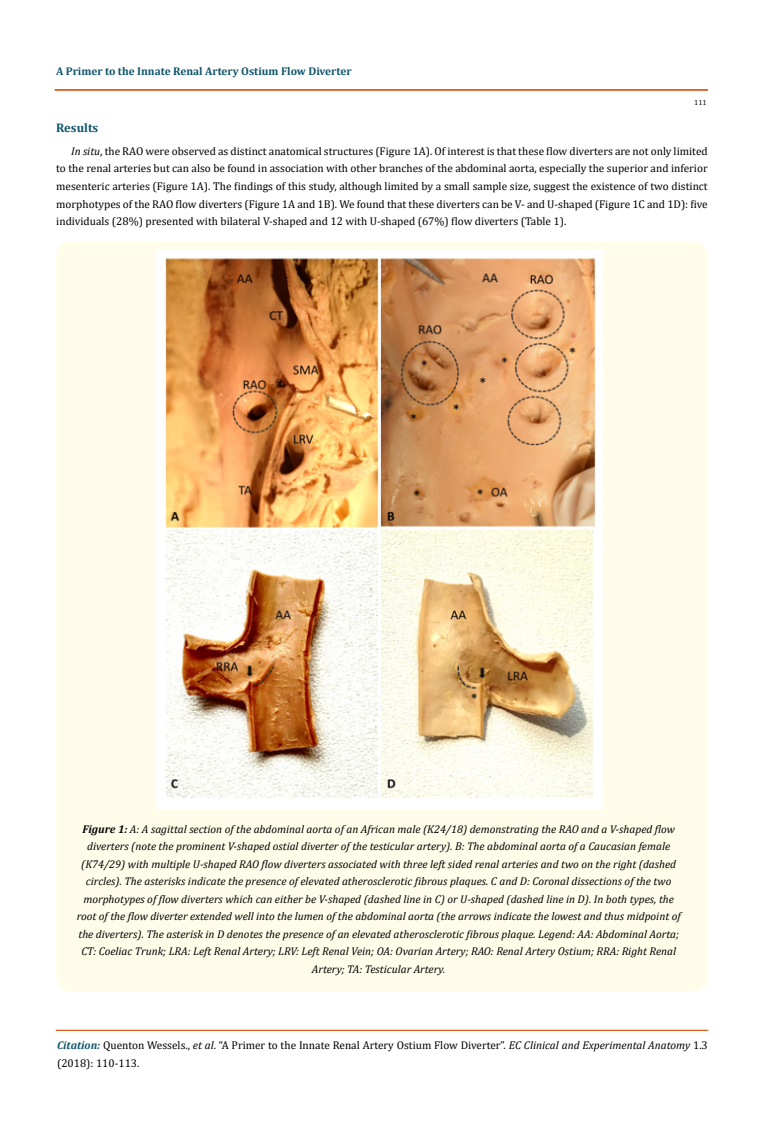
<style>
.page{position:relative;width:764px;height:1127px;background:#fff}
.page>*{position:absolute;margin:0;border:0;box-sizing:border-box;transform-origin:0 0}
.t1{font:700 12.5px "Cambria";color:#0e546a}
.t2{font:italic 11.25px/17.5px "Cambria";color:#000;text-align:center}
.t3{font:11.25px/17.5px "Cambria";color:#000}
.t4{font:700 11.25px "Cambria";color:#0e546a}
.t5{font:7.5px "Cambria";color:#000}
.s1{font-style:italic}
.s2{font-weight:700}
.s3{font-weight:700;font-style:italic;color:#0e546a}
</style>
<div class="page">
<div style="left:55px;top:90px;width:653px;height:1px;border:1px solid #e05d1a"></div>
<hr style="left:56px;top:1030px;width:652px;height:1px;background:#e05d1a">
<div style="left:56px;top:242px;width:652px;height:749px;background:#fffde9;border-radius:15px"></div>
<img style="left:156px;top:249px;width:446px;height:560px">
<p class="t4" style="left:56px;top:63px;width:297px">A Primer to the Innate Renal Artery Ostium Flow Diverter</p>
<p class="t5" style="left:694px;top:98px;width:14px">111</p>
<p class="t1" style="left:56px;top:119px;width:44px">Results</p>
<p class="t3" style="left:56px;top:142px;width:653px;text-align:justify;text-indent:15px"><span class="s1">In situ</span>, the RAO were observed as distinct anatomical structures (Figure 1A). Of interest is that these flow diverters are not only limited to the renal arteries but can also be found in association with other branches of the abdominal aorta, especially the superior and inferior mesenteric arteries (Figure 1A). The findings of this study, although limited by a small sample size, suggest the existence of two distinct morphotypes of the RAO flow diverters (Figure 1A and 1B). We found that these diverters can be V- and U-shaped (Figure 1C and 1D): five individuals (28%) presented with bilateral V-shaped and 12 with U-shaped (67%) flow diverters (Table 1).</p>
<p class="t2" style="left:77px;top:819px;width:605px"><span class="s2">Figure 1:</span> A: A sagittal section of the abdominal aorta of an African male (K24/18) demonstrating the RAO and a V-shaped flow diverters (note the prominent V-shaped ostial diverter of the testicular artery). B: The abdominal aorta of a Caucasian female (K74/29) with multiple U-shaped RAO flow diverters associated with three left sided renal arteries and two on the right (dashed circles). The asterisks indicate the presence of elevated atherosclerotic fibrous plaques. C and D: Coronal dissections of the two morphotypes of flow diverters which can either be V-shaped (dashed line in C) or U-shaped (dashed line in D). In both types, the root of the flow diverter extended well into the lumen of the abdominal aorta (the arrows indicate the lowest and thus midpoint of the diverters). The asterisk in D denotes the presence of an elevated atherosclerotic fibrous plaque. Legend: AA: Abdominal Aorta; CT: Coeliac Trunk; LRA: Left Renal Artery; LRV: Left Renal Vein; OA: Ovarian Artery; RAO: Renal Artery Ostium; RRA: Right Renal Artery; TA: Testicular Artery.</p>
<p class="t3" style="left:57px;top:1036px;width:652px"><span class="s3">Citation:</span> Quenton Wessels., <span class="s1">et al</span>. “A Primer to the Innate Renal Artery Ostium Flow Diverter”. <span class="s1">EC Clinical and Experimental Anatomy</span> 1.3 (2018): 110-113.</p>
</div>
